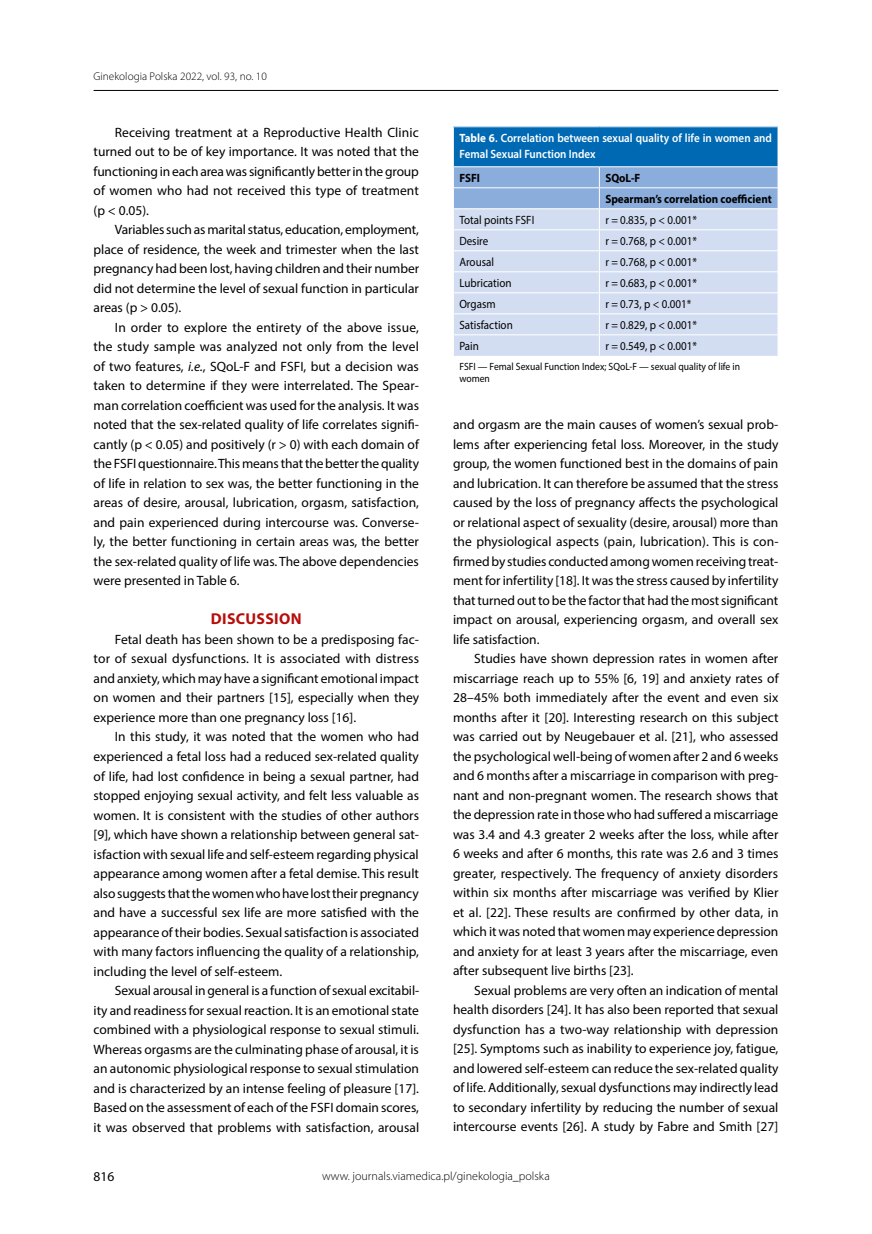
<style>
.page{position:relative;width:872px;height:1234px;background:#fff}
.page>*{position:absolute;margin:0;border:0;box-sizing:border-box;transform-origin:0 0}
.t1{font:700 15.75px "Myriad Pro";letter-spacing:.02em;color:#b70e0c}
.t2{font:13.5px/19.5px "Myriad Pro";color:#000;text-align:justify}
.t3{font:12px "Myriad Pro";color:#000;scale:.92 1}
.t4{font:600 12px/16.5px "Myriad Pro";color:#fff;scale:.92 1}
.t5{font:300 12px "Myriad Pro";color:#000}
.t6{font:700 12px/21px "Myriad Pro";color:#000;scale:.92 1}
.t7{font:300 11.25px "Myriad Pro";color:#000}
.t8{font:10.5px/12.6px "Myriad Pro";color:#000;scale:.92 1}
.s1{font-style:italic}
.s2{font-weight:700}
</style>
<div class="page">
<hr style="left:94px;top:90px;width:684px;height:1px;background:#000">
<div style="left:453px;top:127px;width:325px;height:40px;background:#0069b4"></div>
<hr style="left:453px;top:127px;width:1px;height:39px;background:#fff">
<hr style="left:777px;top:127px;width:1px;height:39px;background:#fff">
<hr style="left:453px;top:166px;width:146px;height:1px;background:#fff">
<hr style="left:599px;top:166px;width:179px;height:1px;background:#fff">
<svg style="left:453px;top:167px;width:325px;height:189px;background:#c6d4ee"></svg>
<p class="t7" style="left:94px;top:70px;width:175px">Ginekologia Polska 2022, vol. 93, no. 10</p>
<p class="t2" style="left:94px;top:122px;width:327px;text-indent:21px">Receiving treatment at a Reproductive Health Clinic turned out to be of key importance. It was noted that the functioning in each area was significantly better in the group of women who had not received this type of treatment (p &lt; 0.05).</p>
<p class="t2" style="left:94px;top:219px;width:327px;text-indent:21px">Variables such as marital status, education, employment, place of residence, the week and trimester when the last pregnancy had been lost, having children and their number did not determine the level of sexual function in particular areas (p &gt; 0.05).</p>
<p class="t2" style="left:94px;top:317px;width:327px;text-indent:21px">In order to explore the entirety of the above issue, the study sample was analyzed not only from the level of two features, <span class="s1">i.e.</span>, SQoL-F and FSFI, but a decision was taken to determine if they were interrelated. The Spear&shy;man correlation coefficient was used for the analysis. It was noted that the sex-related quality of life correlates signifi&shy;cantly (p &lt; 0.05) and positively (r &gt; 0) with each domain of the FSFI questionnaire. This means that the better the quality of life in relation to sex was, the better functioning in the areas of desire, arousal, lubrication, orgasm, satisfaction, and pain experienced during intercourse was. Converse&shy;ly, the better functioning in certain areas was, the better the sex-related quality of life was. The above dependencies were presented in Table 6.</p>
<p class="t1" style="left:211px;top:608px;width:92px">DISCUSSION</p>
<p class="t2" style="left:94px;top:629px;width:327px;text-indent:21px">Fetal death has been shown to be a predisposing fac&shy;tor of sexual dysfunctions. It is associated with distress and anxiety, which may have a significant emotional impact on women and their partners [15], especially when they experience more than one pregnancy loss [16].</p>
<p class="t2" style="left:94px;top:726px;width:327px;text-indent:21px">In this study, it was noted that the women who had experienced a fetal loss had a reduced sex-related quality of life, had lost confidence in being a sexual partner, had stopped enjoying sexual activity, and felt less valuable as women. It is consistent with the studies of other authors [9], which have shown a relationship between general sat&shy;isfaction with sexual life and self-esteem regarding physical appearance among women after a fetal demise. This result also suggests that the women who have lost their pregnancy and have a successful sex life are more satisfied with the appearance of their bodies. Sexual satisfaction is associated with many factors influencing the quality of a relationship, including the level of self-esteem.</p>
<p class="t2" style="left:94px;top:980px;width:327px;text-indent:21px">Sexual arousal in general is a function of sexual excitabil&shy;ity and readiness for sexual reaction. It is an emotional state combined with a physiological response to sexual stimuli.<br>Whereas orgasms are the culminating phase of arousal, it is an autonomic physiological response to sexual stimulation and is characterized by an intense feeling of pleasure [17].<br>Based on the assessment of each of the FSFI domain scores, it was observed that problems with satisfaction, arousal</p>
<p class="t4" style="left:459px;top:129px;width:341px"><span class="s2">Table 6</span>. Correlation between sexual quality of life in women and<br>Femal Sexual Function Index</p>
<p class="t6" style="left:459px;top:167px;width:24px">FSFI</p>
<p class="t6" style="left:605px;top:167px;width:182px">SQoL-F<br>Spearman’s correlation coefficient</p>
<p class="t3" style="left:459px;top:212px;width:83px">Total points FSFI</p>
<p class="t3" style="left:605px;top:212px;width:101px">r = 0.835, p &lt; 0.001*</p>
<p class="t3" style="left:459px;top:233px;width:33px">Desire</p>
<p class="t3" style="left:605px;top:233px;width:101px">r = 0.768, p &lt; 0.001*</p>
<p class="t3" style="left:459px;top:254px;width:39px">Arousal</p>
<p class="t3" style="left:605px;top:254px;width:101px">r = 0.768, p &lt; 0.001*</p>
<p class="t3" style="left:459px;top:275px;width:58px">Lubrication</p>
<p class="t3" style="left:605px;top:275px;width:101px">r = 0.683, p &lt; 0.001*</p>
<p class="t3" style="left:459px;top:296px;width:41px">Orgasm</p>
<p class="t3" style="left:605px;top:296px;width:95px">r = 0.73, p &lt; 0.001*</p>
<p class="t3" style="left:459px;top:317px;width:60px">Satisfaction</p>
<p class="t3" style="left:605px;top:317px;width:101px">r = 0.829, p &lt; 0.001*</p>
<p class="t3" style="left:459px;top:338px;width:23px">Pain</p>
<p class="t3" style="left:605px;top:338px;width:101px">r = 0.549, p &lt; 0.001*</p>
<p class="t8" style="left:459px;top:359px;width:307px">FSFI — Femal Sexual Function Index; SQoL-F — sexual quality of life in women</p>
<p class="t2" style="left:453px;top:414px;width:327px">and orgasm are the main causes of women’s sexual prob&shy;lems after experiencing fetal loss. Moreover, in the study group, the women functioned best in the domains of pain and lubrication. It can therefore be assumed that the stress caused by the loss of pregnancy affects the psychological or relational aspect of sexuality (desire, arousal) more than the physiological aspects (pain, lubrication). This is con&shy;firmed by studies conducted among women receiving treat&shy;ment for infertility [18]. It was the stress caused by infertility that turned out to be the factor that had the most significant impact on arousal, experiencing orgasm, and overall sex life satisfaction.</p>
<p class="t2" style="left:453px;top:648px;width:327px;text-indent:21px">Studies have shown depression rates in women after miscarriage reach up to 55% [6, 19] and anxiety rates of 28–45% both immediately after the event and even six months after it [20]. Interesting research on this subject was carried out by Neugebauer et al. [21], who assessed the psychological well-being of women after 2 and 6 weeks and 6 months after a miscarriage in comparison with preg&shy;nant and non-pregnant women. The research shows that the depression rate in those who had suffered a miscarriage was 3.4 and 4.3 greater 2 weeks after the loss, while after 6 weeks and after 6 months, this rate was 2.6 and 3 times greater, respectively. The frequency of anxiety disorders within six months after miscarriage was verified by Klier et al. [22]. These results are confirmed by other data, in which it was noted that women may experience depression and anxiety for at least 3 years after the miscarriage, even after subsequent live births [23].</p>
<p class="t2" style="left:453px;top:980px;width:327px;text-indent:21px">Sexual problems are very often an indication of mental health disorders [24]. It has also been reported that sexual dysfunction has a two-way relationship with depression [25]. Symptoms such as inability to experience joy, fatigue, and lowered self-esteem can reduce the sex-related quality of life. Additionally, sexual dysfunctions may indirectly lead to secondary infertility by reducing the number of sexual intercourse events [26]. A study by Fabre and Smith [27]</p>
<p class="t2" style="left:94px;top:1166px;width:22px">816</p>
<p class="t5" style="left:322px;top:1168px;width:229px">www. journals.viamedica.pl/ginekologia_polska</p>
</div>
